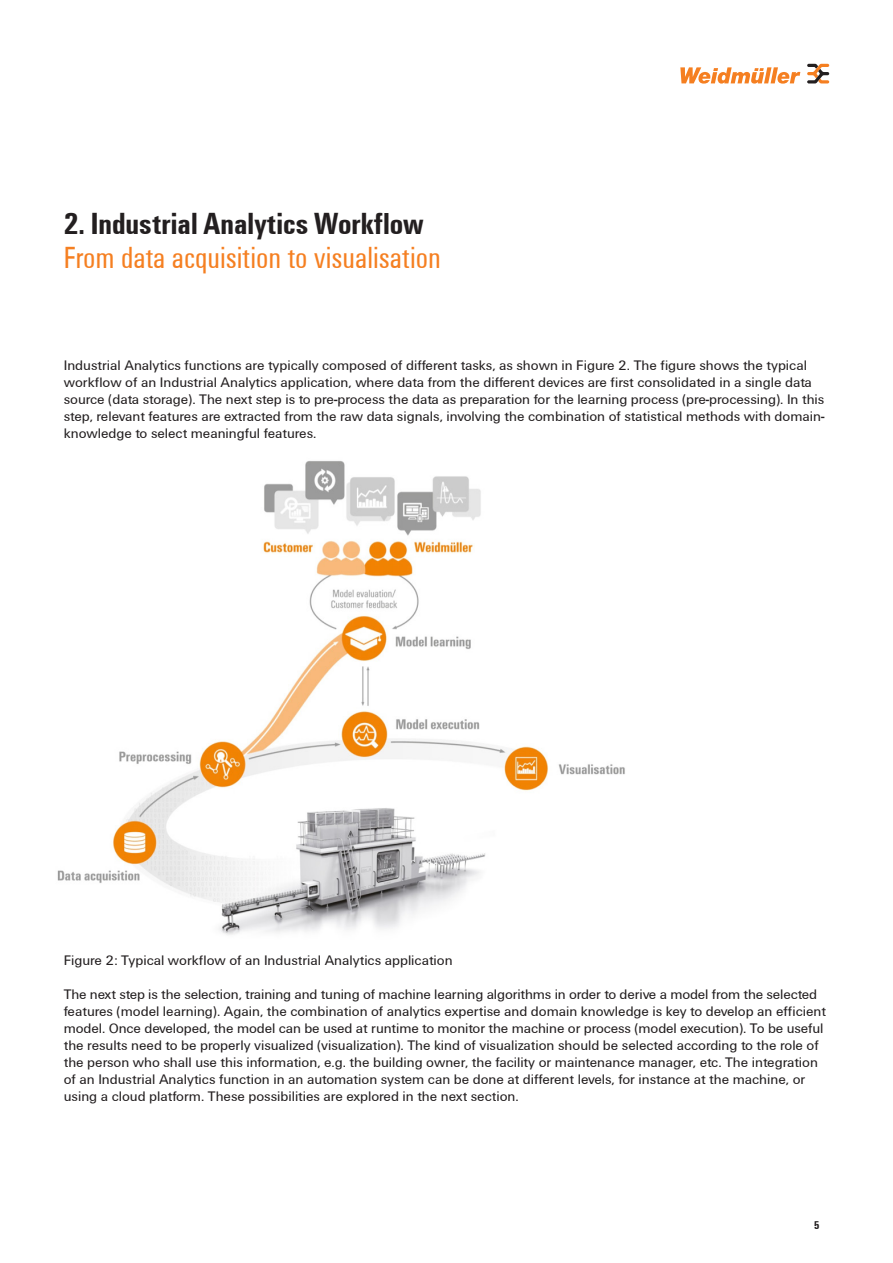
<style>
.page{position:relative;width:893px;height:1263px;background:#fff}
.page>*{position:absolute;margin:0;border:0;box-sizing:border-box;transform-origin:0 0}
.t1{font:31.5px "Weidmueller Condensed";color:#f57f21}
.t2{font:700 31.5px "Weidmueller Condensed";color:#231f20}
.t3{font:14.25px/17px "Weidmueller";color:#231f20}
.t4{font:700 11.7px "Weidmueller Condensed";color:#231f20}
</style>
<div class="page">
<svg style="left:680px;top:67px;width:120px;height:17px"></svg>
<svg style="left:807px;top:64px;width:22px;height:19px"></svg>
<img style="left:57px;top:461px;width:568px;height:474px">
<h1 class="t2" style="left:64px;top:205px;width:361px">2. Industrial Analytics Workflow</h1>
<h1 class="t1" style="left:64px;top:239px;width:379px">From data acquisition to visualisation</h1>
<p class="t3" style="left:64px;top:357px;width:762px">Industrial Analytics functions are typically composed of different tasks, as shown in Figure 2. The figure shows the typical workflow of an Industrial Analytics application, where data from the different devices are first consolidated in a single data source (data storage). The next step is to pre-process the data as preparation for the learning process (pre-processing). In this step, relevant features are extracted from the raw data signals, involving the combination of statistical methods with domain&shy;knowledge to select meaningful features.</p>
<p class="t3" style="left:64px;top:952px;width:390px">Figure 2: Typical workflow of an Industrial Analytics application</p>
<p class="t3" style="left:64px;top:986px;width:764px">The next step is the selection, training and tuning of machine learning algorithms in order to derive a model from the selected features (model learning). Again, the combination of analytics expertise and domain knowledge is key to develop an efficient model. Once developed, the model can be used at runtime to monitor the machine or process (model execution). To be useful the results need to be properly visualized (visualization). The kind of visualization should be selected according to the role of the person who shall use this information, e.g. the building owner, the facility or maintenance manager, etc. The integration of an Industrial Analytics function in an automation system can be done at different levels, for instance at the machine, or using a cloud platform. These possibilities are explored in the next section.</p>
<p class="t4" style="left:814px;top:1218px;width:7px">5</p>
</div>
